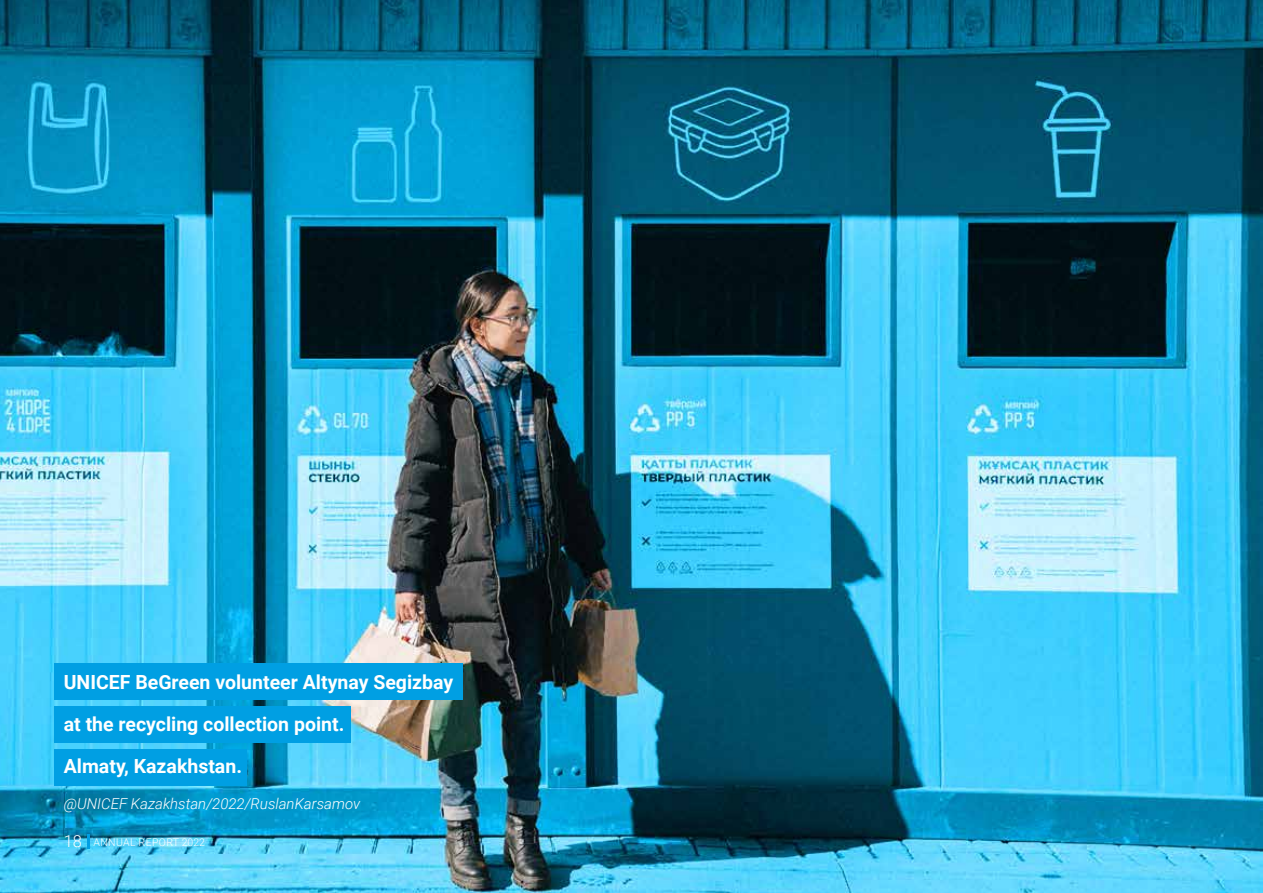
<style>
.page{position:relative;width:1263px;height:893px;background:#fff}
.page>*{position:absolute;margin:0;border:0;box-sizing:border-box;transform-origin:0 0}
.t1{font:700 19.5px/42px "Roboto";color:#fff}
.t2{font:italic 300 15px "Roboto";color:#fff}
.t3{font:300 10.5px "Roboto";letter-spacing:.035em;color:#fff}
.s1{font-size:16.5px}
</style>
<div class="page">
<img style="left:0;top:0;width:1263px;height:893px">
<div style="left:54px;top:663px;width:408px;height:37px;background:#009fe3"></div>
<div style="left:54px;top:706px;width:296px;height:37px;background:#009fe3"></div>
<div style="left:54px;top:749px;width:192px;height:37px;background:#009fe3"></div>
<svg style="left:87px;top:834px;width:2px;height:15px"></svg>
<p class="t1" style="left:64px;top:661px;width:391px">UNICEF BeGreen volunteer Altynay Segizbay at the recycling collection point.<br>Almaty, Kazakhstan.</p>
<p class="t2" style="left:64px;top:794px;width:298px">@UNICEF Kazakhstan/2022/RuslanKarsamov</p>
<p class="t3" style="left:64px;top:834px;width:143px"><span class="s1">18</span> ANNUAL REPORT 2022</p>
</div>
